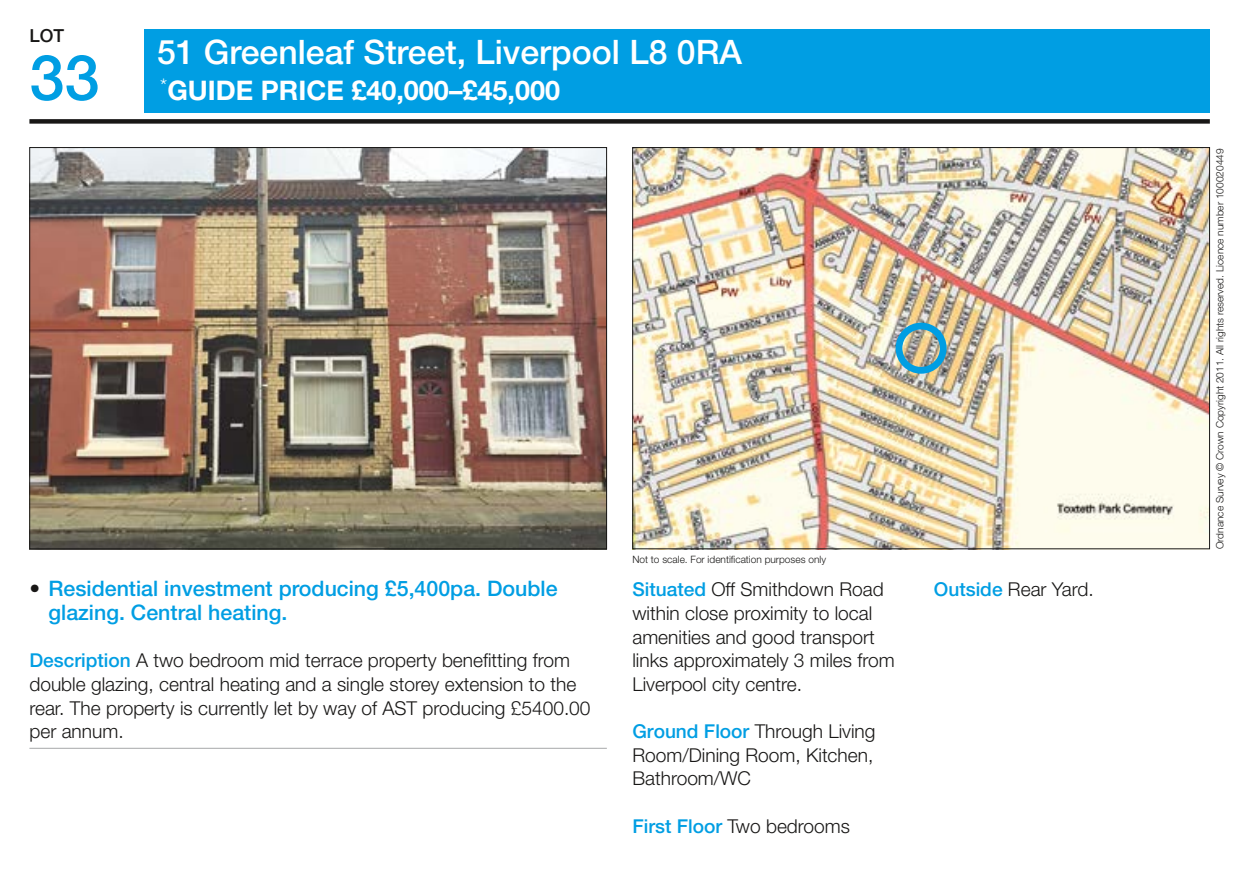
<style>
.page{position:relative;width:1236px;height:889px;background:#fff}
.page>*{position:absolute;margin:0;border:0;box-sizing:border-box;transform-origin:0 0}
.t1{font:500 63px "Helvetica Neue LT Std";color:#009ee3}
.t2{font:500 33.75px "Helvetica Neue LT Std";color:#fff}
.t3{font:700 27px "Helvetica Neue LT Std";color:#fff}
.t4{font:500 21.38px/23.6px "Helvetica Neue LT Std";color:#009ee3}
.t5{font:300 19.12px/23.6px "Helvetica Neue LT Std";color:#181716}
.t6{font:500 18px "Helvetica Neue LT Std";color:#181716}
.t7{font:300 10.12px "Helvetica Neue LT Std";color:#181716}
.s1{color:#181716}
.s2{font-weight:500;color:#009ee3}
</style>
<div class="page">
<div style="left:144px;top:29px;width:1065px;height:83px;background:#009ee3"></div>
<div style="left:29px;top:119px;width:1180px;height:5px;background:#181716"></div>
<img style="left:31px;top:149px;width:574px;height:398px">
<img style="left:634px;top:149px;width:573px;height:398px">
<hr style="left:29px;top:747px;width:578px;height:2px;background:#b1b2b3">
<div style="left:895px;top:323px;width:51px;height:51px;border:7px solid #009ee3;border-radius:50%"></div>
<p class="t6" style="left:29px;top:25px;width:36px">LOT</p>
<h1 class="t1" style="left:29px;top:40px;width:72px">33</h1>
<h2 class="t2" style="left:157px;top:32px;width:586px">51 Greenleaf Street, Liverpool L8 0RA</h2>
<h3 class="t3" style="left:160px;top:74px;width:401px"><sup>*</sup>GUIDE PRICE £40,000–£45,000</h3>
<p class="t4" style="left:49px;top:576px;width:510px;text-indent:-19px"><span class="s1">•</span> Residential investment producing £5,400pa. Double glazing. Central heating.</p>
<p class="t5" style="left:29px;top:648px;width:562px"><span class="s2">Description</span> A two bedroom mid terrace property benefitting from double glazing, central heating and a single storey extension to the rear. The property is currently let by way of AST producing £5400.00 per annum.</p>
<p class="t7" style="left:632px;top:553px;width:195px">Not to scale. For identification purposes only</p>
<p class="t5" style="left:632px;top:577px;width:264px"><span class="s2">Situated</span> Off Smithdown Road within close proximity to local amenities and good transport links approximately 3 miles from<br>Liverpool city centre.</p>
<p class="t5" style="left:632px;top:719px;width:245px;text-align:justify"><span class="s2">Ground Floor</span> Through Living Room/Dining Room, Kitchen, Bathroom/WC</p>
<p class="t5" style="left:632px;top:813px;width:219px"><span class="s2">First Floor</span> Two bedrooms</p>
<p class="t5" style="left:933px;top:577px;width:161px"><span class="s2">Outside</span> Rear Yard.</p>
<p class="t7" style="left:1213px;top:549px;width:402px;rotate:-90deg">Ordnance Survey © Crown Copyright 2011. All rights reserved. Licence number 100020449</p>
</div>
